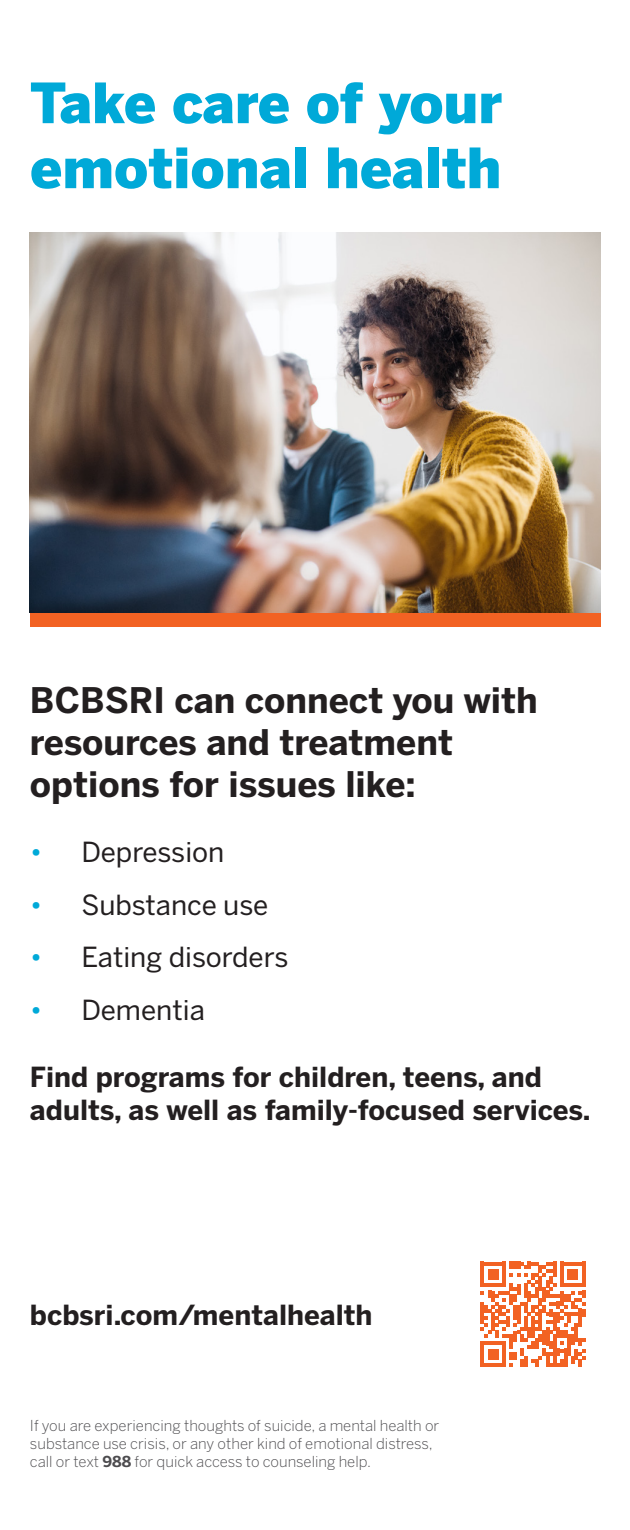
<style>
.page{position:relative;width:630px;height:1530px;background:#fff}
.page>*{position:absolute;margin:0;border:0;box-sizing:border-box;transform-origin:0 0}
.t1{font:900 55px "Benton Sans";color:#00a9d8}
.What_to_expect{font:700 35px/42px "Benton Sans";color:#231f20}
.What_to_expect-2{font:700 27.5px/33px "Benton Sans";color:#231f20}
.What_to_expect-3{font:27.5px "Benton Sans";color:#231f20}
.For_Treats_Started{font:700 27.5px "Benton Sans";color:#231f20}
.t2{font:300 15px/18px "Benton Sans";color:#4d4c4f}
.s1{color:#00a9d8}
.s2{font-weight:700}
</style>
<div class="page">
<div style="left:30px;top:232px;width:570px;height:395px;background:#f26223"></div>
<img style="left:30px;top:232px;width:570px;height:380px">
<svg style="left:481px;top:1262px;width:105px;height:105px"></svg>
<p class="t1" style="left:30px;top:70px;width:474px">Take care of your</p>
<p class="t1" style="left:30px;top:135px;width:473px">emotional health</p>
<p class="What_to_expect" style="left:30px;top:679px;width:509px">BCBSRI can connect you with resources and treatment options for issues like:</p>
<p class="What_to_expect-3" style="left:30px;top:836px;width:196px"><span class="s1">•</span> Depression</p>
<p class="What_to_expect-3" style="left:30px;top:889px;width:240px"><span class="s1">•</span> Substance use</p>
<p class="What_to_expect-3" style="left:30px;top:941px;width:260px"><span class="s1">•</span> Eating disorders</p>
<p class="What_to_expect-3" style="left:30px;top:994px;width:176px"><span class="s1">•</span> Dementia</p>
<p class="What_to_expect-2" style="left:30px;top:1060px;width:562px">Find programs for children, teens, and adults, as well as family-focused services.</p>
<p class="For_Treats_Started" style="left:30px;top:1299px;width:344px">bcbsri.com/mentalhealth</p>
<p class="t2" style="left:30px;top:1416px;width:411px">If you are experiencing thoughts of suicide, a mental health or substance use crisis, or any other kind of emotional distress, call or text <span class="s2">988</span> for quick access to counseling help.</p>
</div>
